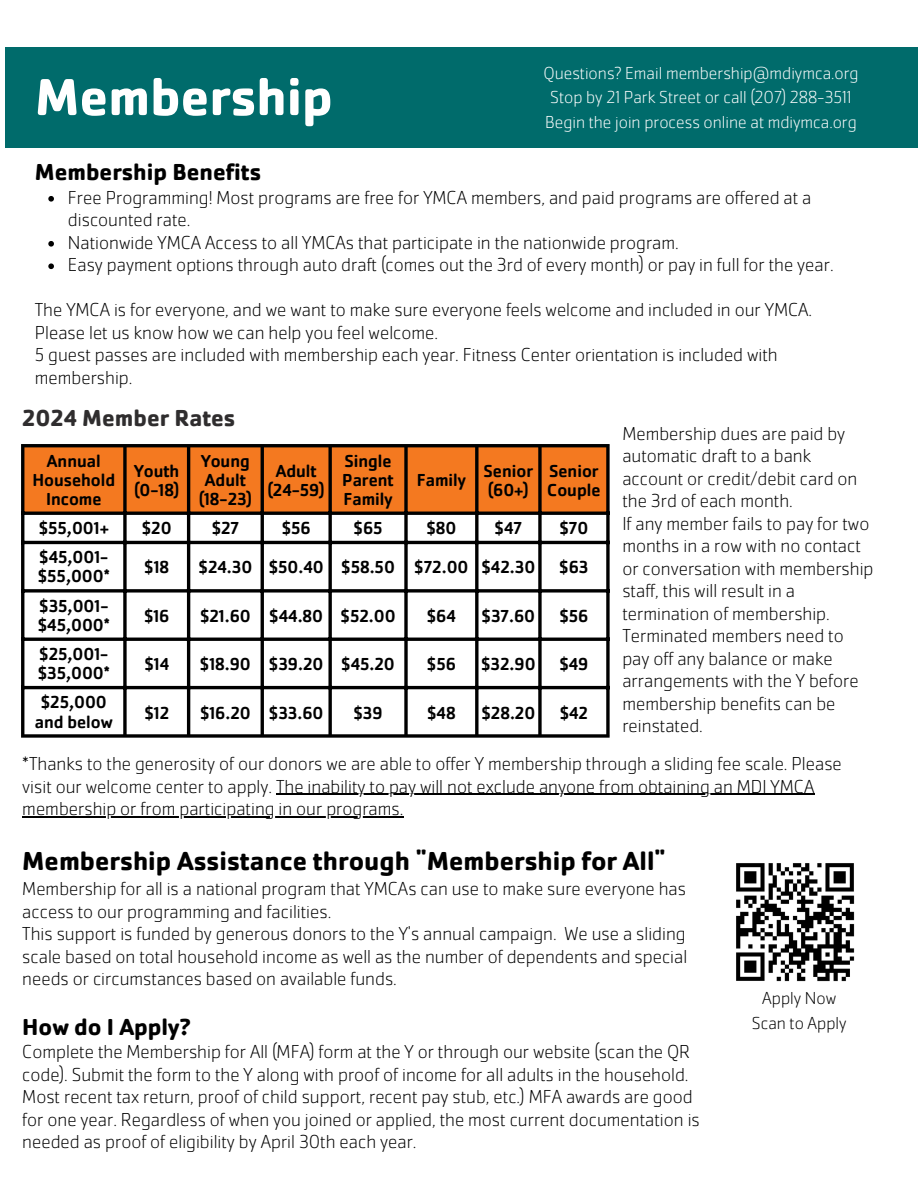
<style>
.page{position:relative;width:918px;height:1188px;background:#fff}
.page>*{position:absolute;margin:0;border:0;box-sizing:border-box;transform-origin:0 0}
.t1{font:700 54px "Cachet Pro";color:#fff}
.t2{font:700 27px "Cachet Pro";color:#000}
.t3{font:700 24px "Cachet Pro";color:#000}
.t4{font:700 24px "Cachet Pro";color:#2f2d2e}
.t5{font:200 19.5px/22.5px "Cachet Pro";color:#000}
.t6{font:500 18px/19.2px "Cachet Pro";color:#000}
.t7{font:200 18px "Cachet Pro";color:#fff}
.t8{font:200 18px "Cachet Pro";color:#000}
</style>
<div class="page">
<div style="left:6px;top:48px;width:912px;height:100px;background:#006b6b"></div>
<div style="left:24px;top:447px;width:582px;height:65px;background:#f47920"></div>
<svg style="left:24px;top:515px;width:582px;height:219px"></svg>
<hr style="left:21px;top:447px;width:3px;height:287px;background:#000">
<svg style="left:123px;top:447px;width:4px;height:287px"></svg>
<hr style="left:187px;top:447px;width:3px;height:287px;background:#000">
<hr style="left:261px;top:447px;width:3px;height:287px;background:#000">
<svg style="left:328px;top:447px;width:4px;height:287px"></svg>
<svg style="left:404px;top:447px;width:4px;height:287px"></svg>
<svg style="left:475px;top:447px;width:4px;height:287px"></svg>
<svg style="left:538px;top:447px;width:4px;height:287px"></svg>
<svg style="left:606px;top:447px;width:4px;height:287px"></svg>
<hr style="left:21px;top:444px;width:589px;height:3px;background:#000">
<hr style="left:21px;top:512px;width:589px;height:3px;background:#000">
<hr style="left:21px;top:541px;width:589px;height:3px;background:#000">
<svg style="left:24px;top:589px;width:586px;height:4px;background:#252525"></svg>
<hr style="left:21px;top:638px;width:589px;height:3px;background:#000">
<hr style="left:21px;top:686px;width:589px;height:3px;background:#000">
<svg style="left:21px;top:734px;width:589px;height:4px;background:#262626"></svg>
<img style="left:736px;top:863px;width:119px;height:119px">
<svg style="left:48px;top:196px;width:6px;height:6px"></svg>
<svg style="left:48px;top:241px;width:6px;height:6px"></svg>
<svg style="left:48px;top:263px;width:6px;height:6px"></svg>
<hr style="left:276px;top:794px;width:538px;height:1px;background:#000">
<hr style="left:22px;top:816px;width:381px;height:2px;background:#000">
<p class="t1" style="left:35px;top:63px;width:299px">Membership</p>
<p class="t7" style="left:543px;top:61px;width:317px">Questions? Email membership@mdiymca.org</p>
<p class="t7" style="left:550px;top:86px;width:303px">Stop by 21 Park Street or call (207) 288-3511</p>
<p class="t7" style="left:545px;top:111px;width:313px">Begin the join process online at mdiymca.org</p>
<p class="t3" style="left:35px;top:157px;width:228px">Membership Benefits</p>
<p class="t5" style="left:68px;top:186px;width:745px">Free Programming! Most programs are free for YMCA members, and paid programs are offered at a discounted rate.</p>
<p class="t5" style="left:68px;top:231px;width:612px">Nationwide YMCA Access to all YMCAs that participate in the nationwide program.</p>
<p class="t5" style="left:68px;top:254px;width:767px">Easy payment options through auto draft (comes out the 3rd of every month) or pay in full for the year.</p>
<p class="t5" style="left:35px;top:299px;width:779px">The YMCA is for everyone, and we want to make sure everyone feels welcome and included in our YMCA.<br>Please let us know how we can help you feel welcome.</p>
<p class="t5" style="left:35px;top:344px;width:744px">5 guest passes are included with membership each year. Fitness Center orientation is included with membership.</p>
<p class="t4" style="left:22px;top:402px;width:215px">2024 Member Rates</p>
<p class="t6" style="left:32px;top:451px;width:84px;text-align:center">Annual<br>Household<br>Income</p>
<p class="t6" style="left:134px;top:461px;width:47px">Youth</p>
<p class="t6" style="left:134px;top:480px;width:46px">(0-18)</p>
<p class="t6" style="left:201px;top:451px;width:50px">Young<br>Adult</p>
<p class="t6" style="left:199px;top:489px;width:55px">(18-23)</p>
<p class="t6" style="left:276px;top:461px;width:42px">Adult</p>
<p class="t6" style="left:268px;top:480px;width:59px">(24-59)</p>
<p class="t6" style="left:342px;top:451px;width:53px">Single<br>Parent<br>Family</p>
<p class="t6" style="left:417px;top:470px;width:51px">Family</p>
<p class="t6" style="left:484px;top:461px;width:51px">Senior</p>
<p class="t6" style="left:488px;top:480px;width:42px">(60+)</p>
<p class="t6" style="left:547px;top:461px;width:55px">Senior<br>Couple</p>
<p class="t6" style="left:39px;top:518px;width:72px">$55,001+</p>
<p class="t6" style="left:142px;top:518px;width:31px">$20</p>
<p class="t6" style="left:212px;top:518px;width:29px">$27</p>
<p class="t6" style="left:282px;top:518px;width:31px">$56</p>
<p class="t6" style="left:354px;top:518px;width:31px">$65</p>
<p class="t6" style="left:426px;top:518px;width:32px">$80</p>
<p class="t6" style="left:495px;top:518px;width:29px">$47</p>
<p class="t6" style="left:559px;top:518px;width:30px">$70</p>
<p class="t6" style="left:39px;top:548px;width:71px">$45,001-</p>
<p class="t6" style="left:38px;top:567px;width:74px">$55,000*</p>
<p class="t6" style="left:144px;top:558px;width:26px">$18</p>
<p class="t6" style="left:199px;top:558px;width:55px">$24.30</p>
<p class="t6" style="left:269px;top:558px;width:57px">$50.40</p>
<p class="t6" style="left:341px;top:558px;width:55px">$58.50</p>
<p class="t6" style="left:414px;top:558px;width:56px">$72.00</p>
<p class="t6" style="left:481px;top:558px;width:55px">$42.30</p>
<p class="t6" style="left:559px;top:558px;width:31px">$63</p>
<p class="t6" style="left:39px;top:596px;width:71px">$35,001-</p>
<p class="t6" style="left:38px;top:615px;width:74px">$45,000*</p>
<p class="t6" style="left:39px;top:644px;width:71px">$25,001-</p>
<p class="t6" style="left:38px;top:663px;width:74px">$35,000*</p>
<p class="t6" style="left:144px;top:606px;width:27px">$16</p>
<p class="t6" style="left:200px;top:606px;width:52px">$21.60</p>
<p class="t6" style="left:269px;top:606px;width:55px">$44.80</p>
<p class="t6" style="left:341px;top:606px;width:57px">$52.00</p>
<p class="t6" style="left:427px;top:606px;width:31px">$64</p>
<p class="t6" style="left:482px;top:606px;width:55px">$37.60</p>
<p class="t6" style="left:559px;top:606px;width:31px">$56</p>
<p class="t6" style="left:144px;top:654px;width:26px">$14</p>
<p class="t6" style="left:200px;top:654px;width:52px">$18.90</p>
<p class="t6" style="left:269px;top:654px;width:56px">$39.20</p>
<p class="t6" style="left:341px;top:654px;width:55px">$45.20</p>
<p class="t6" style="left:427px;top:654px;width:31px">$56</p>
<p class="t6" style="left:481px;top:654px;width:56px">$32.90</p>
<p class="t6" style="left:559px;top:654px;width:31px">$49</p>
<p class="t6" style="left:35px;top:693px;width:80px;text-align:center">$25,000 and below</p>
<p class="t6" style="left:144px;top:703px;width:26px">$12</p>
<p class="t6" style="left:200px;top:703px;width:52px">$16.20</p>
<p class="t6" style="left:269px;top:703px;width:56px">$33.60</p>
<p class="t6" style="left:353px;top:703px;width:31px">$39</p>
<p class="t6" style="left:427px;top:703px;width:30px">$48</p>
<p class="t6" style="left:481px;top:703px;width:55px">$28.20</p>
<p class="t6" style="left:560px;top:703px;width:30px">$42</p>
<p class="t5" style="left:622px;top:422px;width:237px">Membership dues are paid by automatic draft to a bank account or credit/debit card on the 3rd of each month.</p>
<p class="t5" style="left:622px;top:512px;width:253px">If any member fails to pay for two months in a row with no contact or conversation with membership staff, this will result in a termination of membership.</p>
<p class="t5" style="left:622px;top:624px;width:238px">Terminated members need to pay off any balance or make arrangements with the Y before membership benefits can be reinstated.</p>
<p class="t5" style="left:22px;top:752px;width:821px">*Thanks to the generosity of our donors we are able to offer Y membership through a sliding fee scale. Please visit our welcome center to apply. The inability to pay will not exclude anyone from obtaining an MDI YMCA membership or from participating in our programs.</p>
<p class="t2" style="left:22px;top:844px;width:645px">Membership Assistance through "Membership for All"</p>
<p class="t5" style="left:22px;top:877px;width:665px">Membership for all is a national program that YMCAs can use to make sure everyone has access to our programming and facilities.</p>
<p class="t5" style="left:22px;top:922px;width:666px;text-align:justify">This support is funded by generous donors to the Y's annual campaign. We use a sliding scale based on total household income as well as the number of dependents and special needs or circumstances based on available funds.</p>
<p class="t3" style="left:22px;top:1011px;width:170px">How do I Apply?</p>
<p class="t5" style="left:22px;top:1040px;width:679px">Complete the Membership for All (MFA) form at the Y or through our website (scan the QR code). Submit the form to the Y along with proof of income for all adults in the household.<br>Most recent tax return, proof of child support, recent pay stub, etc.) MFA awards are good for one year. Regardless of when you joined or applied, the most current documentation is needed as proof of eligibility by April 30th each year.</p>
<p class="t8" style="left:762px;top:987px;width:75px">Apply Now</p>
<p class="t8" style="left:752px;top:1012px;width:96px">Scan to Apply</p>
</div>
